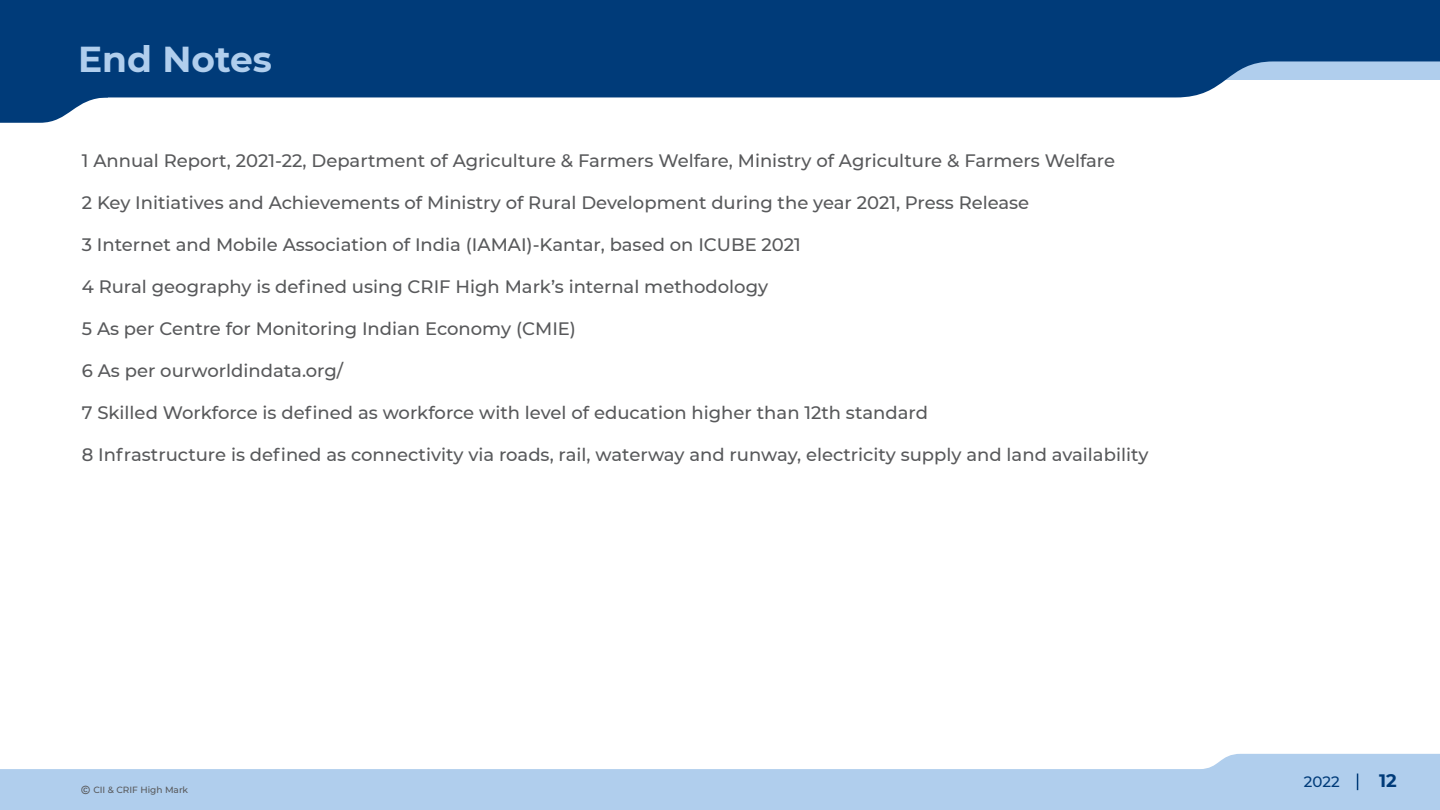
<style>
.page{position:relative;width:1440px;height:810px;background:#fff}
.page>*{position:absolute;margin:0;border:0;box-sizing:border-box;transform-origin:0 0}
.t1{font:700 36px "Montserrat";color:#b0ceed}
.t2{font:500 18px "Montserrat";color:#58595b}
.t3{font:700 18px "Montserrat";color:#003b79}
.t4{font:500 15px "Montserrat";color:#003b79}
.t5{font:500 9px "Montserrat";color:#58595b}
.s1{font-family:"Arial";font-weight:700;font-size:11.4px}
</style>
<div class="page">
<svg style="left:0;top:97px;width:108px;height:26px"></svg>
<div style="left:0;top:0;width:1440px;height:97px;background:#003b79"></div>
<svg style="left:0;top:754px;width:1440px;height:56px;fill:#b0ceed"></svg>
<svg style="left:1357px;top:774px;width:1px;height:16px"></svg>
<h1 class="t1" style="left:78px;top:33px;width:195px">End Notes</h1>
<p class="t2" style="left:82px;top:148px;width:1035px">1 Annual Report, 2021-22, Department of Agriculture &amp; Farmers Welfare, Ministry of Agriculture &amp; Farmers Welfare</p>
<p class="t2" style="left:82px;top:190px;width:949px">2 Key Initiatives and Achievements of Ministry of Rural Development during the year 2021, Press Release</p>
<p class="t2" style="left:82px;top:232px;width:721px">3 Internet and Mobile Association of India (IAMAI)-Kantar, based on ICUBE 2021</p>
<p class="t2" style="left:82px;top:274px;width:688px">4 Rural geography is defined using CRIF High Mark’s internal methodology</p>
<p class="t2" style="left:82px;top:316px;width:496px">5 As per Centre for Monitoring Indian Economy (CMIE)</p>
<p class="t2" style="left:82px;top:358px;width:263px">6 As per ourworldindata.org/</p>
<p class="t2" style="left:82px;top:400px;width:848px">7 Skilled Workforce is defined as workforce with level of education higher than 12th standard</p>
<p class="t2" style="left:82px;top:442px;width:1068px">8 Infrastructure is defined as connectivity via roads, rail, waterway and runway, electricity supply and land availability</p>
<p class="t5" style="left:82px;top:784px;width:108px"><span class="s1">©</span> CII &amp; CRIF High Mark</p>
<p class="t4" style="left:1304px;top:771px;width:37px">2022</p>
<p class="t3" style="left:1379px;top:768px;width:19px">12</p>
</div>
